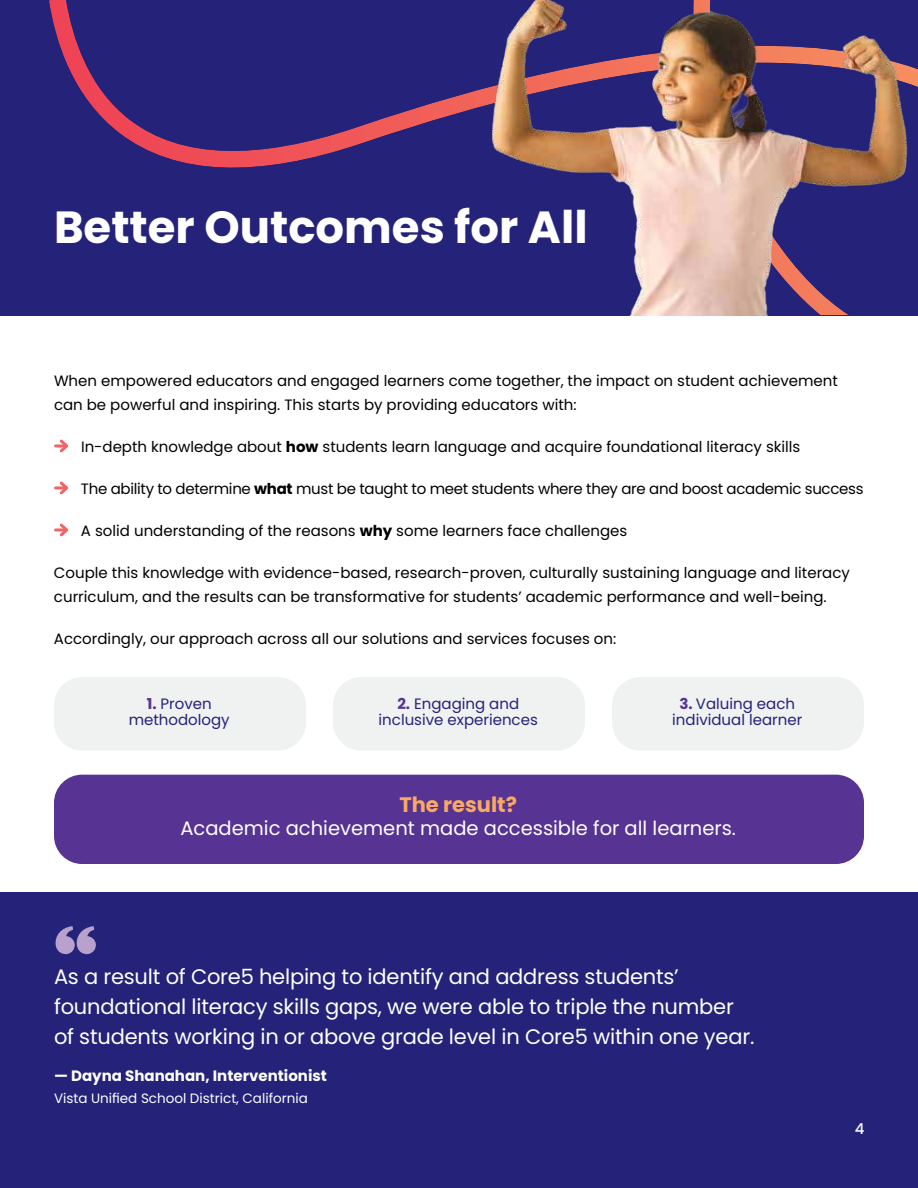
<style>
.page{position:relative;width:918px;height:1188px;background:#fff}
.page>*{position:absolute;margin:0;border:0;box-sizing:border-box;transform-origin:0 0}
.t1{font:700 45px "Poppins";color:#fff}
.t2{font:21px/30px "Poppins";letter-spacing:-.01em;color:#fff}
.t3{font:700 21px "Poppins";color:#f9a961}
.t4{font:19.5px "Poppins";color:#fff}
.t5{font:15px/24px "Poppins";color:#000}
.t6{font:15px "Poppins";letter-spacing:-.02em;color:#000}
.t7{font:15px/16.5px "Poppins";color:#242279;text-align:center}
.t8{font:700 15px "Poppins";color:#fff}
.t9{font:500 15px "Poppins";color:#fff}
.t10{font:13.5px "Poppins";color:#fff}
.s1{font-weight:700}
.s2{font-weight:700;color:#573393}
</style>
<div class="page">
<div style="left:0;top:0;width:918px;height:315px;background:#242279"></div>
<img style="left:49px;top:1px;width:375px;height:167px">
<svg style="left:56px;top:439px;width:13px;height:14px"></svg>
<svg style="left:56px;top:481px;width:13px;height:14px"></svg>
<svg style="left:56px;top:523px;width:13px;height:14px"></svg>
<div style="left:0;top:893px;width:918px;height:295px;background:#242279"></div>
<svg style="left:55px;top:926px;width:41px;height:29px"></svg>
<div style="left:54px;top:677px;width:252px;height:74px;background:#f0f1f1;border-radius:28px"></div>
<div style="left:54px;top:775px;width:810px;height:89px;background:#573393;border-radius:28px"></div>
<div style="left:333px;top:677px;width:252px;height:74px;background:#f0f1f1;border-radius:28px"></div>
<div style="left:612px;top:677px;width:252px;height:74px;background:#f0f1f1;border-radius:28px"></div>
<img style="left:424px;top:0;width:494px;height:315px">
<h1 class="t1" style="left:54px;top:207px;width:535px">Better Outcomes for All</h1>
<p class="t5" style="left:54px;top:369px;width:785px">When empowered educators and engaged learners come together, the impact on student achievement can be powerful and inspiring. This starts by providing educators with:</p>
<p class="t5" style="left:81px;top:435px;width:721px">In-depth knowledge about <span class="s1">how</span> students learn language and acquire foundational literacy skills</p>
<p class="t6" style="left:81px;top:480px;width:784px">The ability to determine <span class="s1">what</span> must be taught to meet students where they are and boost academic success</p>
<p class="t5" style="left:81px;top:519px;width:548px">A solid understanding of the reasons <span class="s1">why</span> some learners face challenges</p>
<p class="t5" style="left:54px;top:561px;width:798px">Couple this knowledge with evidence-based, research-proven, culturally sustaining language and literacy curriculum, and the results can be transformative for students’ academic performance and well-being.</p>
<p class="t5" style="left:54px;top:627px;width:564px">Accordingly, our approach across all our solutions and services focuses on:</p>
<p class="t7" style="left:129px;top:695px;width:103px"><span class="s2">1.</span> Proven methodology</p>
<p class="t7" style="left:379px;top:695px;width:161px"><span class="s2">2.</span> Engaging and inclusive experiences</p>
<p class="t7" style="left:672px;top:695px;width:132px"><span class="s2">3.</span> Valuing each individual learner</p>
<h2 class="t3" style="left:399px;top:796px;width:119px">The result?</h2>
<h3 class="t4" style="left:180px;top:817px;width:557px">Academic achievement made accessible for all learners.</h3>
<h2 class="t2" style="left:54px;top:962px;width:702px">As a result of Core5 helping to identify and address students’ foundational literacy skills gaps, we were able to triple the number of students working in or above grade level in Core5 within one year.</h2>
<p class="t8" style="left:54px;top:1069px;width:274px">— Dayna Shanahan, Interventionist</p>
<p class="t10" style="left:54px;top:1091px;width:255px">Vista Unified School District, California</p>
<p class="t9" style="left:855px;top:1120px;width:11px">4</p>
</div>
